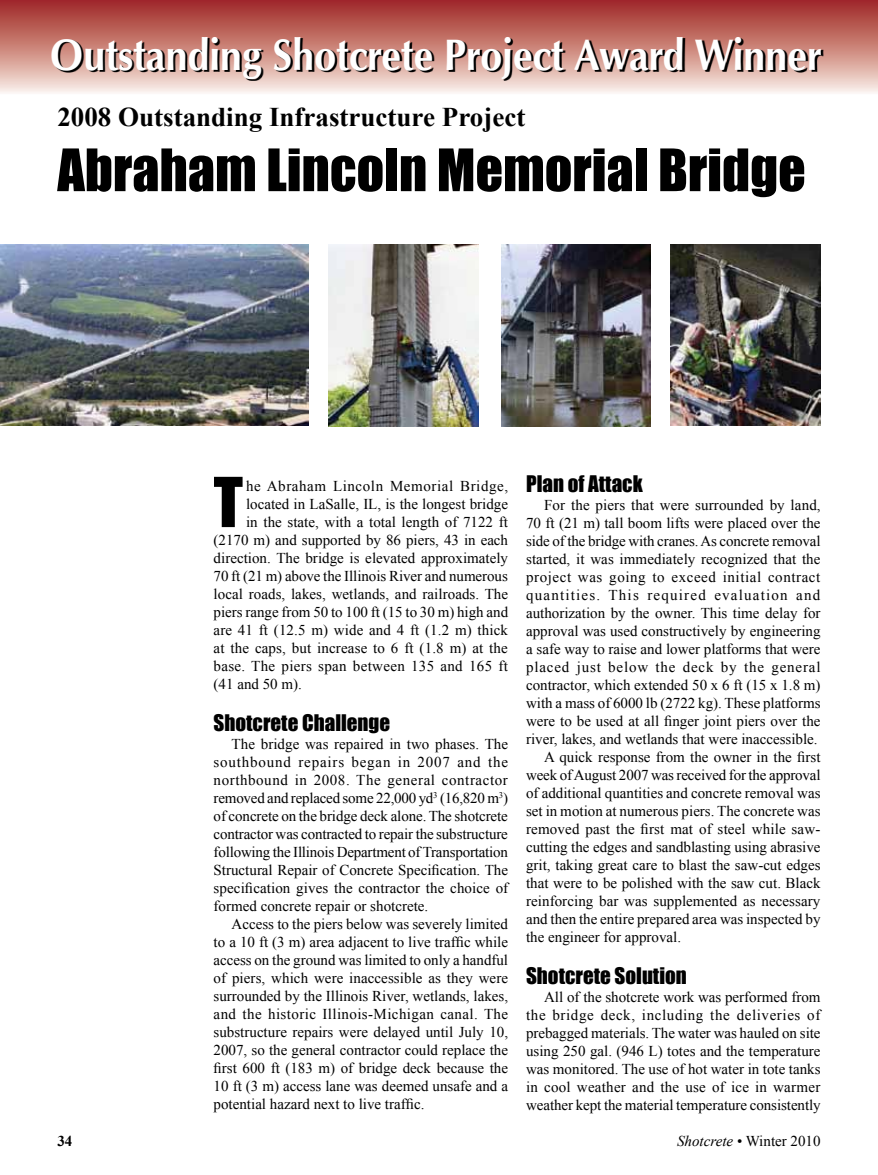
<style>
.page{position:relative;width:878px;height:1175px;background:#fff}
.page>*{position:absolute;margin:0;border:0;box-sizing:border-box;transform-origin:0 0}
.t1{font:63.6px "Impact";color:#000}
.t2{font:54px "Impact";color:#000}
.t3{font:700 45px "Optimum";letter-spacing:-.01em;color:#fff;scale:.88 1}
.t4{font:700 27px "Times New Roman";color:#000}
.t5{font:21px "Impact";color:#000}
.t6{font:15px/18px "Times New Roman";color:#000;text-align:justify}
.t7{font:15px "Times New Roman";letter-spacing:.04em;color:#000}
.t8{font:15px "Times New Roman";letter-spacing:.08em;color:#000}
.t9{font:15px "Times New Roman";letter-spacing:.02em;color:#000}
.t10{font:15px "Times New Roman";letter-spacing:.055em;color:#000}
.t11{font:700 15px "Times New Roman";color:#000}
.s1{font-style:italic}
</style>
<div class="page">
<svg style="left:0;top:0;width:877px;height:93px;background:#c37670"></svg>
<svg style="left:54px;top:38px;width:769px;height:42px;background:#9c746c"></svg>
<svg style="left:877px;top:0;width:1px;height:93px"></svg>
<img style="left:0;top:244px;width:308px;height:182px">
<img style="left:328px;top:244px;width:150px;height:183px">
<img style="left:501px;top:244px;width:149px;height:183px">
<img style="left:670px;top:244px;width:150px;height:182px">
<h3 class="t3" style="left:50px;top:28px;width:878px">Outstanding Shotcrete Project Award Winner</h3>
<h3 class="t4" style="left:57px;top:99px;width:469px">2008 Outstanding Infrastructure Project</h3>
<h2 class="t2" style="left:57px;top:128px;width:749px">Abraham Lincoln Memorial Bridge</h2>
<h1 class="t1" style="left:214px;top:453px;width:31px">T</h1>
<p class="t7" style="left:246px;top:476px;width:263px">he Abraham Lincoln Memorial Bridge,</p>
<p class="t6" style="left:246px;top:495px;width:263px">located in LaSalle, IL, is the longest bridge</p>
<p class="t6" style="left:246px;top:513px;width:263px">in the state, with a total length of 7122 ft</p>
<p class="t6" style="left:214px;top:531px;width:296px">(2170 m) and supported by 86 piers, 43 in each</p>
<p class="t6" style="left:214px;top:549px;width:296px">direction. The bridge is elevated approximately</p>
<p class="t6" style="left:214px;top:567px;width:296px">70 ft (21 m) above the Illinois River and numerous</p>
<p class="t6" style="left:214px;top:585px;width:296px">local roads, lakes, wetlands, and railroads. The</p>
<p class="t6" style="left:214px;top:603px;width:296px">piers range from 50 to 100 ft (15 to 30 m) high and</p>
<p class="t6" style="left:214px;top:621px;width:296px">are 41 ft (12.5 m) wide and 4 ft (1.2 m) thick</p>
<p class="t6" style="left:214px;top:639px;width:296px">at the caps, but increase to 6 ft (1.8 m) at the</p>
<p class="t9" style="left:214px;top:656px;width:296px">base. The piers span between 135 and 165 ft</p>
<p class="t6" style="left:214px;top:675px;width:90px">(41 and 50 m).</p>
<h3 class="t5" style="left:214px;top:706px;width:178px">Shotcrete Challenge</h3>
<p class="t6" style="left:214px;top:735px;width:296px;text-indent:18px">The bridge was repaired in two phases. The southbound repairs began in 2007 and the northbound in 2008. The general contractor removed and replaced some 22,000 yd<sup>3</sup> (16,820 m<sup>3</sup>) of concrete on the bridge deck alone. The shotcrete contractor was contracted to repair the substructure following the Illinois Department of Transportation Structural Repair of Concrete Specification. The specification gives the contractor the choice of formed concrete repair or shotcrete.</p>
<p class="t6" style="left:214px;top:915px;width:296px;text-indent:18px">Access to the piers below was severely limited to a 10 ft (3 m) area adjacent to live traffic while access on the ground was limited to only a handful of piers, which were inaccessible as they were surrounded by the Illinois River, wetlands, lakes, and the historic Illinois-Michigan canal. The substructure repairs were delayed until July 10, 2007, so the general contractor could replace the first 600 ft (183 m) of bridge deck because the 10 ft (3 m) access lane was deemed unsafe and a potential hazard next to live traffic.</p>
<h3 class="t5" style="left:526px;top:467px;width:118px">Plan of Attack</h3>
<p class="t6" style="left:544px;top:495px;width:278px">For the piers that were surrounded by land,</p>
<p class="t6" style="left:526px;top:513px;width:296px">70 ft (21 m) tall boom lifts were placed over the</p>
<p class="t6" style="left:526px;top:531px;width:296px">side of the bridge with cranes. As concrete removal</p>
<p class="t6" style="left:526px;top:549px;width:296px">started, it was immediately recognized that the</p>
<p class="t7" style="left:526px;top:567px;width:296px">project was going to exceed initial contract</p>
<p class="t8" style="left:526px;top:585px;width:296px">quantities. This required evaluation and</p>
<p class="t6" style="left:526px;top:603px;width:296px">authorization by the owner. This time delay for</p>
<p class="t6" style="left:526px;top:621px;width:296px">approval was used constructively by engineering</p>
<p class="t6" style="left:526px;top:639px;width:296px">a safe way to raise and lower platforms that were</p>
<p class="t10" style="left:526px;top:657px;width:296px">placed just below the deck by the general</p>
<p class="t6" style="left:526px;top:675px;width:296px">contractor, which extended 50 x 6 ft (15 x 1.8 m)</p>
<p class="t6" style="left:526px;top:693px;width:296px">with a mass of 6000 lb (2722 kg). These platforms</p>
<p class="t6" style="left:526px;top:711px;width:296px">were to be used at all finger joint piers over the</p>
<p class="t6" style="left:526px;top:729px;width:293px">river, lakes, and wetlands that were inaccessible.</p>
<p class="t6" style="left:544px;top:747px;width:278px">A quick response from the owner in the first</p>
<p class="t6" style="left:526px;top:765px;width:296px">week of August 2007 was received for the approval</p>
<p class="t6" style="left:526px;top:783px;width:296px">of additional quantities and concrete removal was</p>
<p class="t6" style="left:526px;top:801px;width:296px">set in motion at numerous piers. The concrete was</p>
<p class="t6" style="left:526px;top:819px;width:296px">removed past the first mat of steel while saw-</p>
<p class="t6" style="left:526px;top:837px;width:296px">cutting the edges and sandblasting using abrasive</p>
<p class="t6" style="left:526px;top:855px;width:296px">grit, taking great care to blast the saw-cut edges</p>
<p class="t6" style="left:526px;top:873px;width:296px">that were to be polished with the saw cut. Black</p>
<p class="t6" style="left:526px;top:891px;width:296px">reinforcing bar was supplemented as necessary</p>
<p class="t6" style="left:526px;top:909px;width:296px">and then the entire prepared area was inspected by</p>
<p class="t6" style="left:526px;top:927px;width:156px">the engineer for approval.</p>
<h3 class="t5" style="left:526px;top:959px;width:162px">Shotcrete Solution</h3>
<p class="t6" style="left:526px;top:987px;width:296px;text-indent:18px">All of the shotcrete work was performed from the bridge deck, including the deliveries of prebagged materials. The water was hauled on site using 250 gal. (946 L) totes and the temperature was monitored. The use of hot water in tote tanks in cool weather and the use of ice in warmer weather kept the material temperature consistently</p>
<p class="t11" style="left:57px;top:1130px;width:16px">34</p>
<p class="t6" style="left:677px;top:1131px;width:145px"><span class="s1">Shotcrete</span> • Winter 2010</p>
</div>
